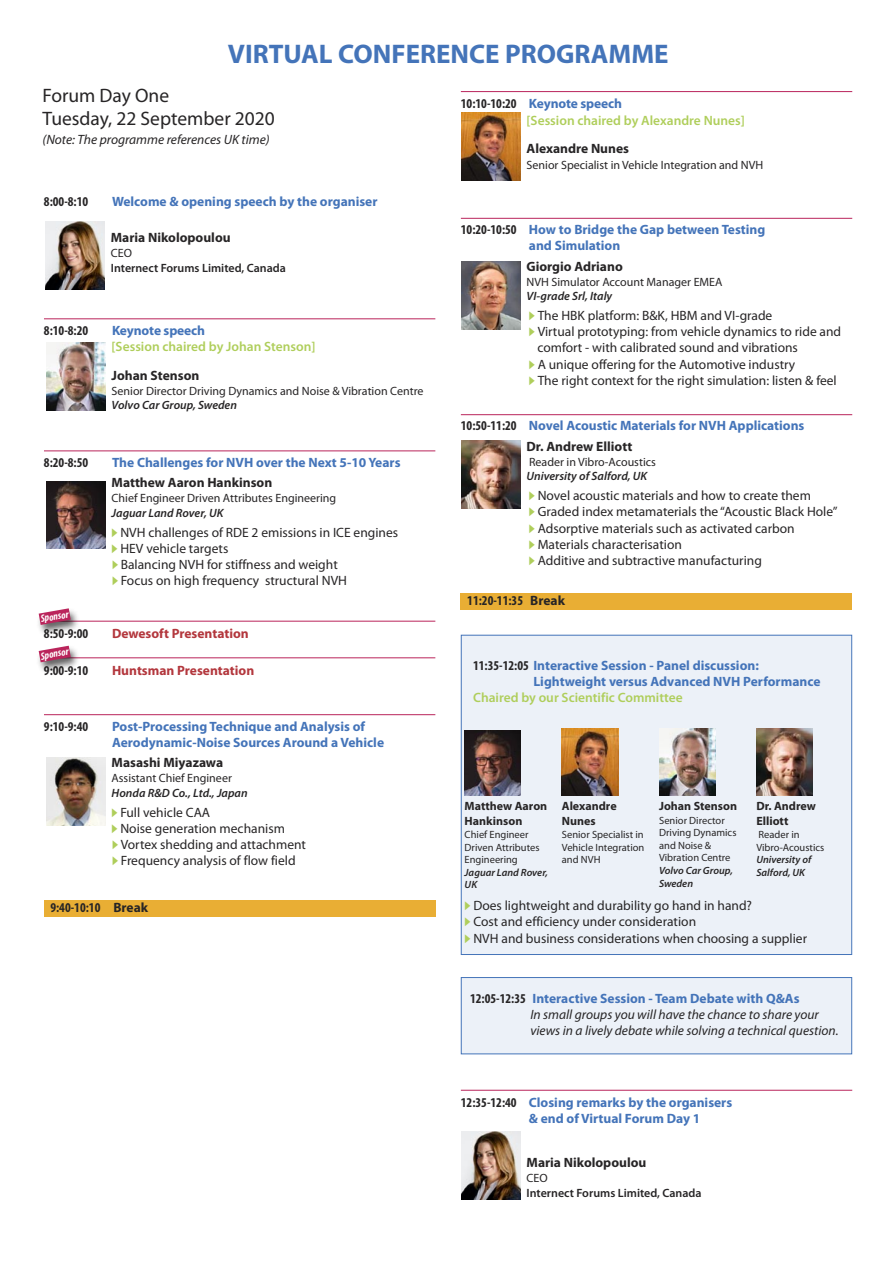
<style>
.page{position:relative;width:893px;height:1263px;background:#fff}
.page>*{position:absolute;margin:0;border:0;box-sizing:border-box;transform-origin:0 0}
.t1{font:700 27px "Myriad Pro";color:#4474b9}
.t2{font:19.5px/23.4px "Myriad Pro";color:#272526}
.t3{font:13.5px/16.2px "Myriad Pro";color:#272526}
.t4{font:700 13.5px/16.2px "Myriad Pro";color:#4474b9}
.t5{font:italic 13.5px/16.2px "Myriad Pro";color:#272526}
.t6{font:600 13.5px/16.2px "Myriad Pro";color:#afce5b}
.t7{font:700 13.5px "Myriad Pro";color:#272526}
.t8{font:700 condensed 13.5px "Myriad Pro";color:#272526}
.t9{font:700 13.5px "Myriad Pro";color:#b3373d}
.t10{font:12px/14.4px "Myriad Pro";color:#272526}
.t11{font:700 12px/14.4px "Myriad Pro";color:#272526}
.t12{font:600 12px "Myriad Pro";color:#272526}
.t13{font:italic 600 12px "Myriad Pro";color:#272526}
.t14{font:10.5px/12.6px "Myriad Pro";color:#272526}
.t15{font:italic 600 10.5px/12.6px "Myriad Pro";color:#272526}
.t16{font:italic 700 condensed 10.5px "Myriad Pro";color:#fff}
.s1{font-weight:700;color:#4474b9}
.s2{font-weight:600;font-style:italic}
.s3{font-family:"Lucida Grande";font-size:10.5px;color:#afce5b}
.s4{font-stretch:normal}
.s5{font-weight:700;font-stretch:condensed;color:#272526}
.s6{font-stretch:condensed;color:#272526}
.s7{font-weight:700;font-style:normal;font-stretch:condensed}
.s8{font-weight:700;font-style:normal;color:#4474b9}
</style>
<div class="page">
<hr style="left:44px;top:319px;width:391px;height:1px;background:#ba245b">
<hr style="left:44px;top:451px;width:391px;height:1px;background:#ba245b">
<hr style="left:44px;top:621px;width:391px;height:1px;background:#ba245b">
<hr style="left:44px;top:657px;width:391px;height:1px;background:#ba245b">
<hr style="left:44px;top:714px;width:391px;height:1px;background:#ba245b">
<hr style="left:461px;top:91px;width:391px;height:1px;background:#ba245b">
<hr style="left:461px;top:218px;width:391px;height:1px;background:#ba245b">
<hr style="left:461px;top:414px;width:391px;height:1px;background:#ba245b">
<hr style="left:461px;top:1090px;width:391px;height:1px;background:#ba245b">
<div style="left:462px;top:635px;width:389px;height:319px;background:#ecf1f8"></div>
<div style="left:461px;top:635px;width:391px;height:320px;border:1px solid #4474b9"></div>
<img style="left:756px;top:729px;width:57px;height:67px">
<img style="left:562px;top:729px;width:56px;height:67px">
<img style="left:659px;top:729px;width:56px;height:67px">
<img style="left:465px;top:730px;width:56px;height:66px">
<div style="left:44px;top:900px;width:391px;height:16px;background:#e9ae34"></div>
<div style="left:461px;top:594px;width:391px;height:16px;background:#e9ae34"></div>
<div style="left:462px;top:978px;width:389px;height:75px;background:#ecf1f8"></div>
<div style="left:461px;top:977px;width:391px;height:77px;border:1px solid #4474b9"></div>
<img style="left:45px;top:221px;width:60px;height:68px">
<img style="left:461px;top:113px;width:60px;height:68px">
<img style="left:461px;top:261px;width:60px;height:69px">
<img style="left:461px;top:440px;width:60px;height:68px">
<img style="left:46px;top:342px;width:60px;height:69px">
<img style="left:46px;top:482px;width:60px;height:67px">
<img style="left:46px;top:758px;width:60px;height:68px">
<img style="left:461px;top:1131px;width:60px;height:68px">
<img style="left:38px;top:611px;width:48px;height:23px">
<svg style="left:39px;top:608px;width:32px;height:17px"></svg>
<img style="left:38px;top:645px;width:48px;height:27px">
<svg style="left:39px;top:646px;width:32px;height:16px"></svg>
<p class="t1" style="left:228px;top:44px;width:442px">VIRTUAL CONFERENCE PROGRAMME</p>
<p class="t2" style="left:43px;top:85px;width:234px">Forum Day One<br>Tuesday, 22 September 2020</p>
<p class="t5" style="left:43px;top:133px;width:229px">(Note: The programme references UK time)</p>
<p class="t8" style="left:44px;top:193px;width:46px">8:00-8:10</p>
<p class="t4" style="left:112px;top:194px;width:267px">Welcome &amp; opening speech by the organiser</p>
<p class="t7" style="left:111px;top:233px;width:121px">Maria Nikolopoulou</p>
<p class="t10" style="left:111px;top:247px;width:23px">CEO</p>
<p class="t12" style="left:111px;top:263px;width:177px">Internect Forums Limited, Canada</p>
<p class="t8" style="left:44px;top:322px;width:46px">8:10-8:20</p>
<p class="t6" style="left:112px;top:324px;width:205px"><span class="s1">Keynote speech<br></span>[Session chaired by Johan Stenson]</p>
<p class="t7" style="left:112px;top:370px;width:89px">Johan Stenson</p>
<p class="t10" style="left:112px;top:385px;width:313px">Senior Director Driving Dynamics and Noise &amp; Vibration Centre<br><span class="s2">Volvo Car Group, Sweden</span></p>
<p class="t8" style="left:44px;top:454px;width:46px">8:20-8:50</p>
<p class="t4" style="left:112px;top:455px;width:290px">The Challenges for NVH over the Next 5-10 Years</p>
<p class="t7" style="left:112px;top:478px;width:162px">Matthew Aaron Hankinson</p>
<p class="t10" style="left:112px;top:492px;width:226px">Chief Engineer Driven Attributes Engineering</p>
<p class="t13" style="left:112px;top:508px;width:113px">Jaguar Land Rover, UK</p>
<p class="t3" style="left:112px;top:525px;width:288px"><span class="s3">►</span> NVH challenges of RDE 2 emissions in ICE engines</p>
<p class="t3" style="left:112px;top:541px;width:118px"><span class="s3">►</span> HEV vehicle targets</p>
<p class="t3" style="left:112px;top:557px;width:227px"><span class="s3">►</span> Balancing NVH for stiffness and weight</p>
<p class="t3" style="left:112px;top:574px;width:236px"><span class="s3">►</span> Focus on high frequency structural NVH</p>
<p class="t16" style="left:40px;top:612px;width:30px;rotate:-10deg">Sponsor</p>
<p class="t16" style="left:40px;top:650px;width:30px;rotate:-10deg">Sponsor</p>
<p class="t8" style="left:44px;top:625px;width:46px">8:50-9:00</p>
<p class="t9" style="left:112px;top:628px;width:138px">Dewesoft Presentation</p>
<p class="t8" style="left:44px;top:662px;width:46px">9:00-9:10</p>
<p class="t9" style="left:112px;top:665px;width:144px">Huntsman Presentation</p>
<p class="t8" style="left:44px;top:718px;width:46px">9:10-9:40</p>
<p class="t4" style="left:112px;top:719px;width:274px">Post-Processing Technique and Analysis of<br>Aerodynamic-Noise Sources Around a Vehicle</p>
<p class="t7" style="left:112px;top:758px;width:113px">Masashi Miyazawa</p>
<p class="t10" style="left:112px;top:772px;width:138px">Assistant Chief Engineer<br><span class="s2">Honda R&amp;D Co., Ltd., Japan</span></p>
<p class="t3" style="left:112px;top:805px;width:100px"><span class="s3">►</span> Full vehicle CAA</p>
<p class="t3" style="left:112px;top:821px;width:175px"><span class="s3">►</span> Noise generation mechanism</p>
<p class="t3" style="left:112px;top:837px;width:196px"><span class="s3">►</span> Vortex shedding and attachment</p>
<p class="t3" style="left:112px;top:854px;width:185px"><span class="s3">►</span> Frequency analysis of flow field</p>
<p class="t8" style="left:50px;top:899px;width:99px">9:40-10:10 <span class="s4">Break</span></p>
<p class="t6" style="left:527px;top:97px;width:220px;text-indent:-66px"><span class="s5">10:10-10:20</span> <span class="s1">Keynote speech<br></span>[Session chaired by Alexandre Nunes]</p>
<p class="t7" style="left:527px;top:144px;width:104px">Alexandre Nunes</p>
<p class="t10" style="left:527px;top:158px;width:238px">Senior Specialist in Vehicle Integration and NVΗ</p>
<p class="t4" style="left:529px;top:222px;width:238px;text-indent:-68px"><span class="s6">10:20-10:50</span> How to Bridge the Gap between Testing and Simulation</p>
<p class="t7" style="left:527px;top:261px;width:98px">Giorgio Adriano</p>
<p class="t10" style="left:527px;top:275px;width:197px">NVH Simulator Account Manager EMEA<br><span class="s2">VI-grade Srl, Italy</span></p>
<p class="t3" style="left:529px;top:308px;width:245px"><span class="s3">►</span> The HBK platform: B&amp;K, HBM and VI-grade</p>
<p class="t3" style="left:537px;top:325px;width:305px;text-indent:-9px"><span class="s3">►</span> Virtual prototyping: from vehicle dynamics to ride and comfort - with calibrated sound and vibrations</p>
<p class="t3" style="left:529px;top:357px;width:268px"><span class="s3">►</span> A unique offering for the Automotive industry</p>
<p class="t3" style="left:529px;top:373px;width:309px"><span class="s3">►</span> The right context for the right simulation: listen &amp; feel</p>
<p class="t4" style="left:461px;top:419px;width:345px"><span class="s6">10:50-11:20</span> Novel Acoustic Materials for NVH Applications</p>
<p class="t7" style="left:527px;top:441px;width:107px">Dr. Andrew Elliott</p>
<p class="t10" style="left:527px;top:456px;width:131px">Reader in Vibro-Acoustics<br><span class="s2">University of Salford, UK</span></p>
<p class="t3" style="left:529px;top:489px;width:284px"><span class="s3">►</span> Novel acoustic materials and how to create them</p>
<p class="t3" style="left:529px;top:505px;width:310px"><span class="s3">►</span> Graded index metamaterials the “Acoustic Black Hole”</p>
<p class="t3" style="left:529px;top:521px;width:267px"><span class="s3">►</span> Adsorptive materials such as activated carbon</p>
<p class="t3" style="left:529px;top:537px;width:155px"><span class="s3">►</span> Materials characterisation</p>
<p class="t3" style="left:529px;top:553px;width:234px"><span class="s3">►</span> Additive and subtractive manufacturing</p>
<p class="t8" style="left:467px;top:593px;width:99px">11:20-11:35 <span class="s4">Break</span></p>
<p class="t4" style="left:473px;top:658px;width:287px"><span class="s6">11:35-12:05</span> Interactive Session - Panel discussion:</p>
<p class="t4" style="left:533px;top:675px;width:289px">Lightweight versus Advanced NVH Performance</p>
<p class="t6" style="left:473px;top:691px;width:211px">Chaired by our Scientific Committee</p>
<p class="t11" style="left:465px;top:800px;width:84px">Matthew Aaron<br>Hankinson</p>
<p class="t14" style="left:465px;top:829px;width:76px">Chief Engineer<br>Driven Attributes<br>Engineering</p>
<p class="t15" style="left:465px;top:867px;width:85px">Jaguar Land Rover,<br>UK</p>
<p class="t11" style="left:562px;top:800px;width:56px">Alexandre<br>Nunes</p>
<p class="t14" style="left:562px;top:829px;width:84px;text-align:justify">Senior Specialist in Vehicle Integration and NVΗ</p>
<p class="t11" style="left:659px;top:800px;width:80px">Johan Stenson</p>
<p class="t14" style="left:659px;top:814px;width:79px">Senior Director<br>Driving Dynamics and Noise &amp;<br>Vibration Centre<br><span class="s2">Volvo Car Group,<br>Sweden</span></p>
<p class="t11" style="left:756px;top:800px;width:61px">Dr. Andrew<br>Elliott</p>
<p class="t14" style="left:756px;top:829px;width:69px">Reader in<br>Vibro-Acoustics<br><span class="s2">University of<br>Salford, UK</span></p>
<p class="t3" style="left:465px;top:899px;width:289px"><span class="s3">►</span> Does lightweight and durability go hand in hand?</p>
<p class="t3" style="left:465px;top:915px;width:233px"><span class="s3">►</span> Cost and efficiency under consideration</p>
<p class="t3" style="left:465px;top:931px;width:344px"><span class="s3">►</span> NVH and business considerations when choosing a supplier</p>
<p class="t5" style="left:530px;top:991px;width:310px;text-indent:-60px"><span class="s7">12:05-12:35</span> <span class="s8">Interactive Session - Team Debate with Q&amp;As<br></span>In small groups you will have the chance to share your views in a lively debate while solving a technical question.</p>
<p class="t4" style="left:529px;top:1096px;width:205px;text-indent:-68px"><span class="s6">12:35-12:40</span> Closing remarks by the organisers &amp; end of Virtual Forum Day 1</p>
<p class="t7" style="left:527px;top:1157px;width:121px">Maria Nikolopoulou</p>
<p class="t10" style="left:527px;top:1172px;width:23px">CEO</p>
<p class="t12" style="left:527px;top:1188px;width:177px">Internect Forums Limited, Canada</p>
</div>
